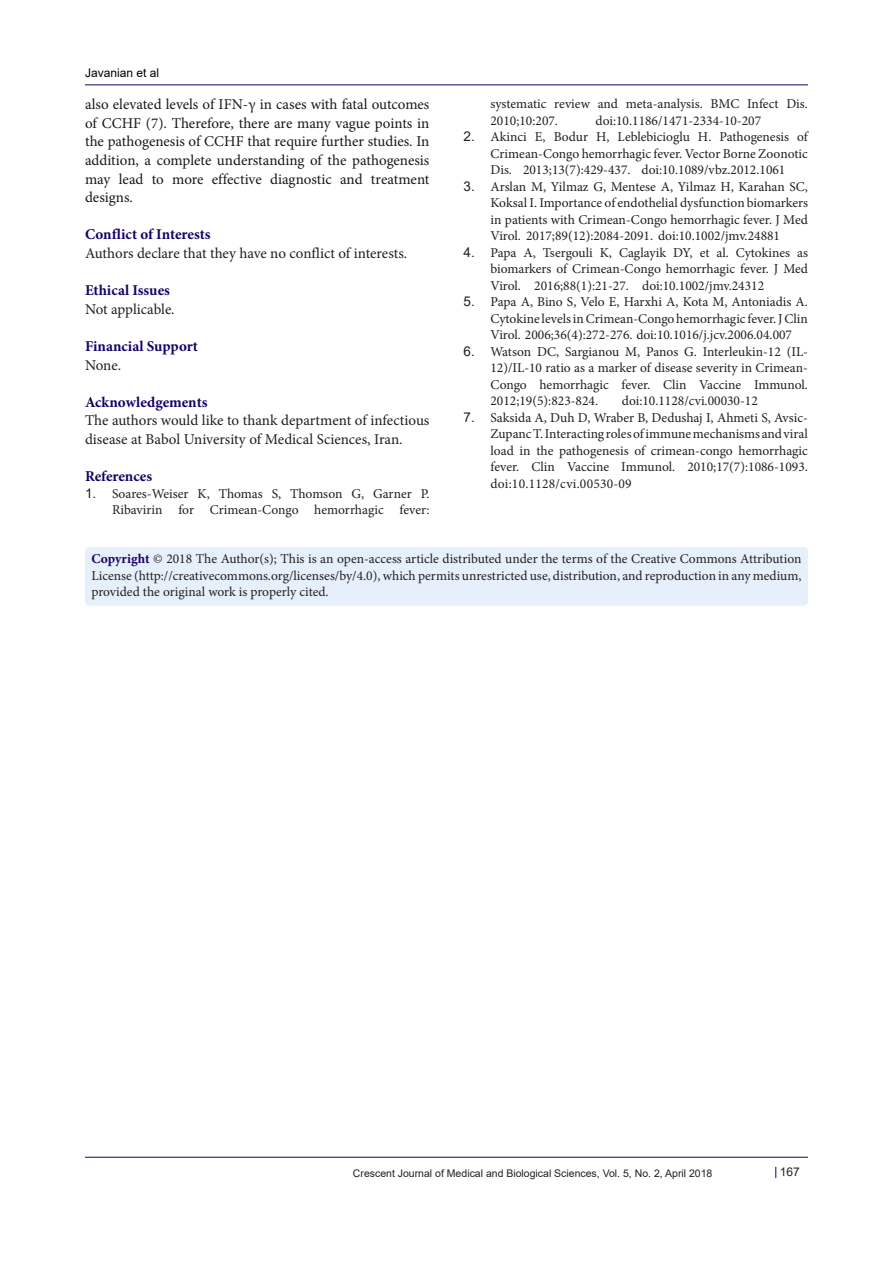
<style>
.page{position:relative;width:893px;height:1263px;background:#fff}
.page>*{position:absolute;margin:0;border:0;box-sizing:border-box;transform-origin:0 0}
.t1{font:15px/18.6px "Minion Pro";color:#1a1718;text-align:justify}
.Pa3{font:15px/18.6px "Minion Pro";color:#201e1f}
.Pa3-2{font:700 15px "Minion Pro";color:#170064}
.t2{font:15px "Minion Pro";letter-spacing:-.005em;color:#231f20}
.t3{font:13.5px/16.5px "Minion Pro";color:#201e1f;text-align:justify}
.t4{font:13.5px/16.5px "Minion Pro";letter-spacing:-.005em;color:#231f20;text-align:justify}
.t5{font:12px "Arial";color:#000001}
.t6{font:12px "Arial";color:#231f20}
.t7{font:10.5px "Arial";color:#231f20}
.s1{font-family:"Arial"}
.s2{font-weight:700;color:#190066}
</style>
<div class="page">
<hr style="left:85px;top:85px;width:723px;height:1px;background:#190066">
<hr style="left:85px;top:1157px;width:723px;height:1px;background:#190066">
<div style="left:85px;top:547px;width:723px;height:59px;background:#e6f0fa;border-radius:4px"></div>
<p class="t5" style="left:85px;top:65px;width:76px">Javanian et al</p>
<p class="t1" style="left:85px;top:95px;width:346px">also elevated levels of IFN-γ in cases with fatal outcomes of CCHF (7). Therefore, there are many vague points in the pathogenesis of CCHF that require further studies. In addition, a complete understanding of the pathogenesis may lead to more effective diagnostic and treatment designs.</p>
<p class="Pa3-2" style="left:85px;top:224px;width:127px">Conflict of Interests</p>
<p class="Pa3" style="left:85px;top:244px;width:324px">Authors declare that they have no conflict of interests.</p>
<p class="Pa3-2" style="left:85px;top:280px;width:86px">Ethical Issues</p>
<p class="t2" style="left:85px;top:299px;width:91px">Not applicable.</p>
<p class="Pa3-2" style="left:85px;top:336px;width:114px">Financial Support</p>
<p class="t2" style="left:85px;top:355px;width:38px">None.</p>
<p class="Pa3-2" style="left:85px;top:391px;width:124px">Acknowledgements</p>
<p class="Pa3" style="left:85px;top:411px;width:346px">The authors would like to thank department of infectious disease at Babol University of Medical Sciences, Iran.</p>
<p class="Pa3-2" style="left:85px;top:466px;width:69px">References</p>
<p class="t3" style="left:85px;top:485px;width:346px;text-align:right"><span class="s1">1.</span> Soares-Weiser K, Thomas S, Thomson G, Garner P.<br>Ribavirin for Crimean-Congo hemorrhagic fever:</p>
<p class="t3" style="left:490px;top:96px;width:319px">systematic review and meta-analysis. BMC Infect Dis.<br>2010;10:207.</p>
<p class="t3" style="left:596px;top:112px;width:167px">doi:10.1186/1471-2334-10-207</p>
<p class="t3" style="left:490px;top:129px;width:319px;text-indent:-27px"><span class="s1">2.</span> Akinci E, Bodur H, Leblebicioglu H. Pathogenesis of Crimean-Congo hemorrhagic fever. Vector Borne Zoonotic Dis. 2013;13(7):429-437. doi:10.1089/vbz.2012.1061</p>
<p class="t3" style="left:490px;top:178px;width:319px;text-indent:-27px"><span class="s1">3.</span> Arslan M, Yilmaz G, Mentese A, Yilmaz H, Karahan SC, Koksal I. Importance of endothelial dysfunction biomarkers in patients with Crimean-Congo hemorrhagic fever. J Med Virol. 2017;89(12):2084-2091. doi:10.1002/jmv.24881</p>
<p class="t3" style="left:490px;top:244px;width:319px;text-indent:-27px"><span class="s1">4.</span> Papa A, Tsergouli K, Caglayik DY, et al. Cytokines as biomarkers of Crimean-Congo hemorrhagic fever. J Med Virol. 2016;88(1):21-27. doi:10.1002/jmv.24312</p>
<p class="t3" style="left:490px;top:294px;width:319px;text-indent:-27px"><span class="s1">5.</span> Papa A, Bino S, Velo E, Harxhi A, Kota M, Antoniadis A.<br>Cytokine levels in Crimean-Congo hemorrhagic fever. J Clin Virol. 2006;36(4):272-276. doi:10.1016/j.jcv.2006.04.007</p>
<p class="t3" style="left:490px;top:343px;width:319px;text-indent:-27px"><span class="s1">6.</span> Watson DC, Sargianou M, Panos G. Interleukin-12 (IL-12)/IL-10 ratio as a marker of disease severity in Crimean-Congo hemorrhagic fever. Clin Vaccine Immunol.<br>2012;19(5):823-824.</p>
<p class="t3" style="left:622px;top:393px;width:137px">doi:10.1128/cvi.00030-12</p>
<p class="t3" style="left:490px;top:409px;width:319px;text-indent:-27px"><span class="s1">7.</span> Saksida A, Duh D, Wraber B, Dedushaj I, Ahmeti S, Avsic-Zupanc T. Interacting roles of immune mechanisms and viral load in the pathogenesis of crimean-congo hemorrhagic fever. Clin Vaccine Immunol. 2010;17(7):1086-1093. doi:10.1128/cvi.00530-09</p>
<p class="t4" style="left:91px;top:551px;width:712px"><span class="s2">Copyright</span> © 2018 The Author(s); This is an open-access article distributed under the terms of the Creative Commons Attribution License (http://creativecommons.org/licenses/by/4.0), which permits unrestricted use, distribution, and reproduction in any medium, provided the original work is properly cited.</p>
<p class="t7" style="left:353px;top:1166px;width:361px">Crescent Journal of Medical and Biological Sciences, Vol. 5, No. 2, April 2018</p>
<p class="t6" style="left:780px;top:1163px;width:22px">167</p>
</div>
